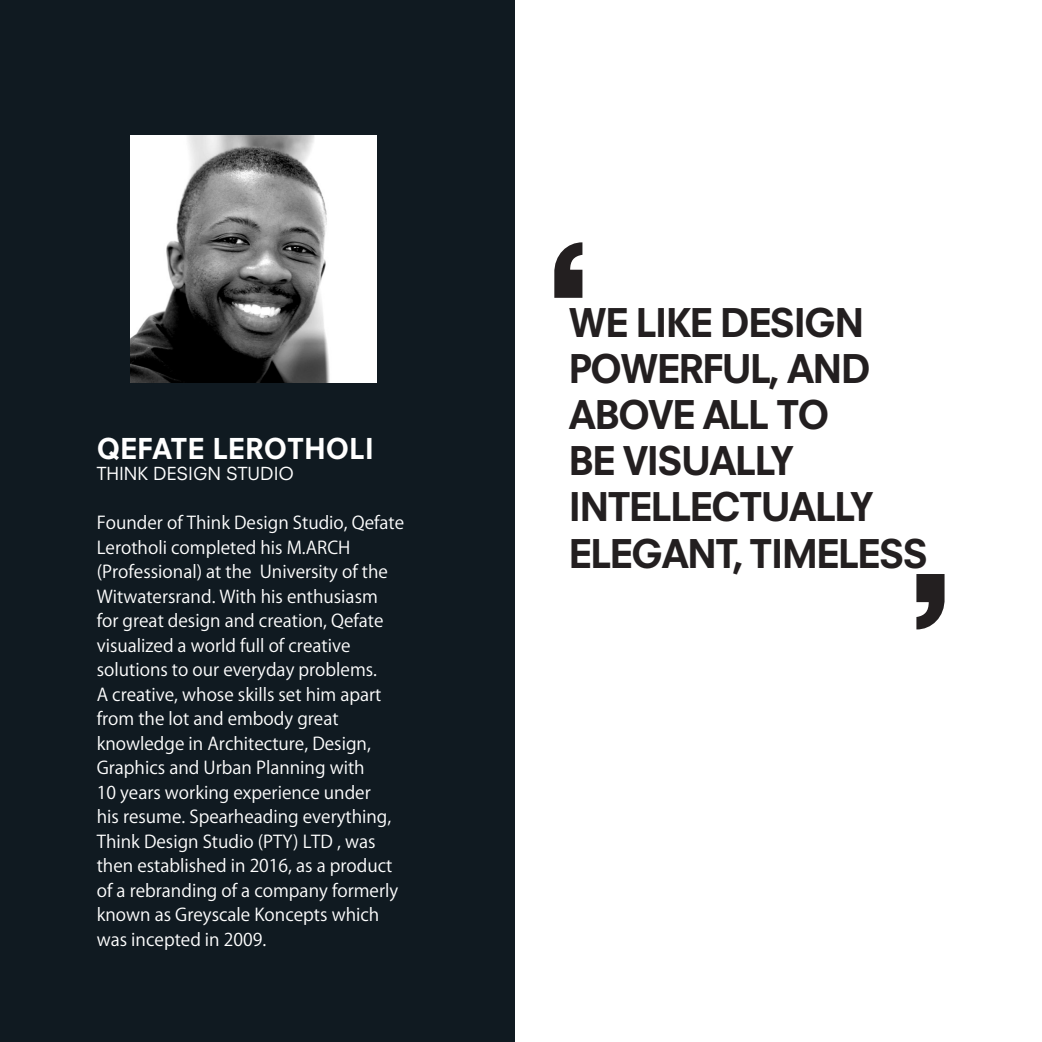
<style>
.page{position:relative;width:1042px;height:1042px;background:#fff}
.page>*{position:absolute;margin:0;border:0;box-sizing:border-box;transform-origin:0 0}
.t1{font:900 153.47px "Helvetica LT Std";color:#231f20}
.t2{font:800 38.5px/46.2px "Neuzeit SLT Std";letter-spacing:-.05em;color:#231f20}
.heading_2{font:800 28px "Neuzeit SLT Std";color:#fff}
.t3{font:17.5px/24.5px "Koz Go Pr 6 N";color:#fff}
.Sub_heading{font:17.5px "Neuzeit SLT Std";color:#fff}
</style>
<div class="page">
<div style="left:0;top:0;width:514px;height:1042px;background:#101a21"></div>
<img style="left:131px;top:136px;width:245px;height:246px">
<p class="heading_2" style="left:97px;top:431px;width:279px">QEFATE LEROTHOLI</p>
<p class="Sub_heading" style="left:97px;top:462px;width:199px">THINK DESIGN STUDIO</p>
<p class="t3" style="left:97px;top:511px;width:309px">Founder of Think Design Studio, Qefate Lerotholi completed his M.ARCH (Professional) at the University of the Witwatersrand. With his enthusiasm<br>for great design and creation, Qefate visualized a world full of creative solutions to our everyday problems.<br>A creative, whose skills set him apart from the lot and embody great knowledge in Architecture, Design, Graphics and Urban Planning with<br>10 years working experience under<br>his resume. Spearheading everything, Think Design Studio (PTY) LTD , was then established in 2016, as a product of a rebranding of a company formerly known as Greyscale Koncepts which was incepted in 2009.</p>
<p class="t1" style="left:546px;top:200px;width:44px">‘</p>
<p class="t2" style="left:568px;top:299px;width:361px">WE LIKE DESIGN<br>POWERFUL, AND<br>ABOVE ALL TO<br>BE VISUALLY<br>INTELLECTUALLY<br>ELEGANT, TIMELESS</p>
<p class="t1" style="left:952px;top:671px;width:44px;rotate:-180deg">‘</p>
</div>
